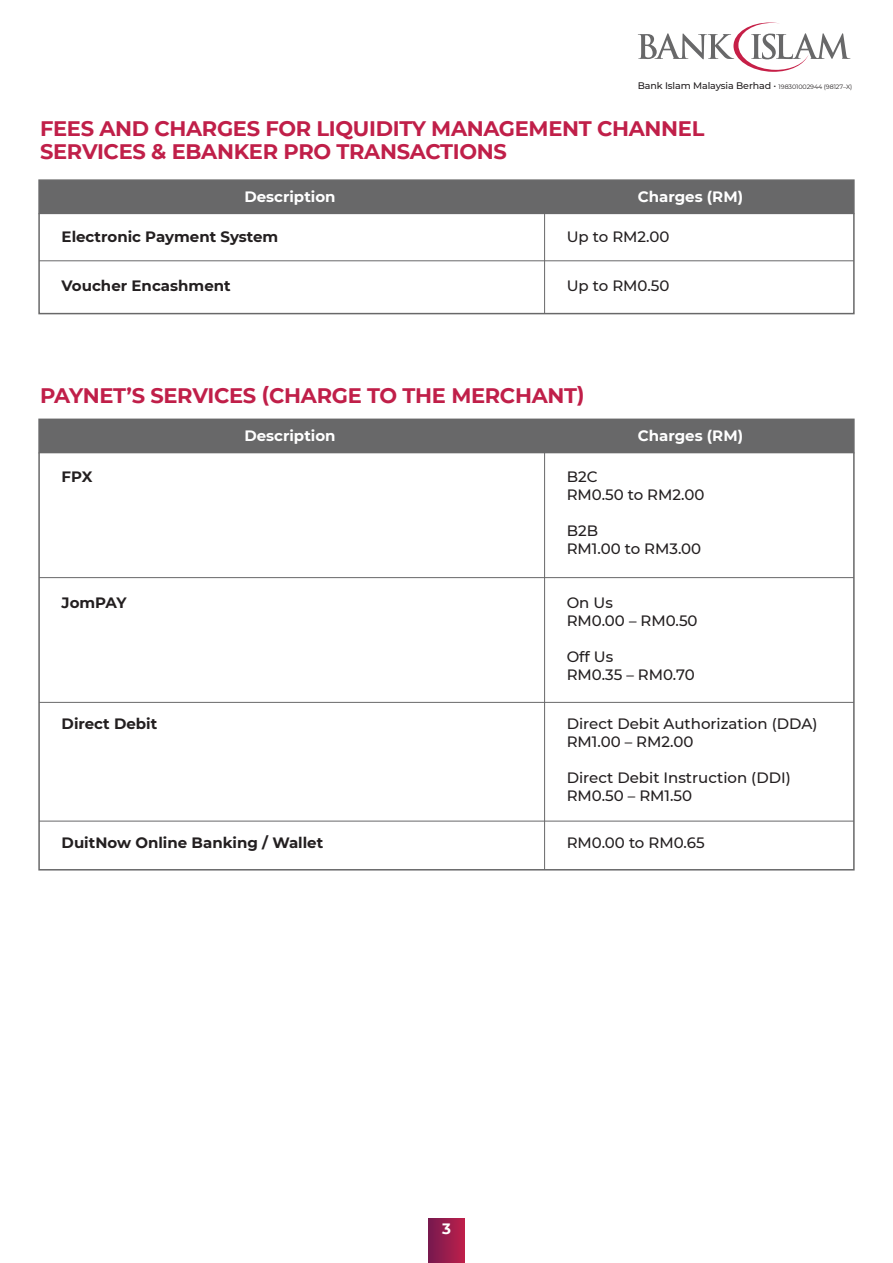
<style>
.page{position:relative;width:893px;height:1263px;background:#fff}
.page>*{position:absolute;margin:0;border:0;box-sizing:border-box;transform-origin:0 0}
.t1{font:700 21px/22.5px "Montserrat";letter-spacing:-.015em;color:#c01f49}
.t2{font:500 15px/18px "Montserrat";color:#231f20}
.t3{font:700 15px "Montserrat";color:#231f20}
.t4{font:700 15px "Montserrat";color:#fff}
.t5{font:500 9.45px "Montserrat";letter-spacing:-.01em;color:#231f20}
.s1{font-weight:400}
.s2{font-weight:400;font-size:6.3px}
</style>
<div class="page">
<svg style="left:429px;top:1218px;width:35px;height:45px;background:#991c4c"></svg>
<svg style="left:638px;top:22px;width:212px;height:50px"></svg>
<hr style="left:544px;top:213px;width:1px;height:101px;background:#686869">
<div style="left:38px;top:213px;width:817px;height:101px;border:2px solid #686869"></div>
<hr style="left:39px;top:260px;width:815px;height:1px;background:#686869">
<div style="left:38px;top:179px;width:817px;height:35px;background:#686869;border:2px solid #686869"></div>
<hr style="left:544px;top:453px;width:1px;height:417px;background:#686869">
<hr style="left:39px;top:577px;width:815px;height:1px;background:#686869">
<hr style="left:39px;top:702px;width:815px;height:1px;background:#686869">
<hr style="left:39px;top:821px;width:815px;height:1px;background:#686869">
<div style="left:38px;top:419px;width:817px;height:34px;background:#686869"></div>
<p class="t5" style="left:638px;top:79px;width:216px">Bank Islam Malaysia Berhad <span class="s1">•</span> <span class="s2">198301002944 (98127–X)</span></p>
<h1 class="t1" style="left:40px;top:117px;width:666px">FEES AND CHARGES FOR LIQUIDITY MANAGEMENT CHANNEL<br>SERVICES &amp; EBANKER PRO TRANSACTIONS</h1>
<p class="t4" style="left:244px;top:186px;width:93px">Description</p>
<p class="t4" style="left:638px;top:186px;width:107px">Charges (RM)</p>
<p class="t3" style="left:62px;top:226px;width:218px">Electronic Payment System</p>
<p class="t2" style="left:567px;top:227px;width:104px">Up to RM2.00</p>
<p class="t3" style="left:62px;top:274px;width:171px">Voucher Encashment</p>
<p class="t2" style="left:567px;top:276px;width:104px">Up to RM0.50</p>
<h1 class="t1" style="left:40px;top:383px;width:546px">PAYNET’S SERVICES (CHARGE TO THE MERCHANT)</h1>
<p class="t4" style="left:244px;top:425px;width:93px">Description</p>
<p class="t4" style="left:638px;top:425px;width:107px">Charges (RM)</p>
<p class="t3" style="left:62px;top:465px;width:32px">FPX</p>
<p class="t2" style="left:567px;top:467px;width:139px">B2C<br>RM0.50 to RM2.00</p>
<p class="t2" style="left:567px;top:521px;width:136px">B2B<br>RM1.00 to RM3.00</p>
<p class="t3" style="left:62px;top:592px;width:66px">JomPAY</p>
<p class="t2" style="left:567px;top:593px;width:132px">On Us<br>RM0.00 – RM0.50</p>
<p class="t2" style="left:567px;top:647px;width:130px">Off Us<br>RM0.35 – RM0.70</p>
<p class="t3" style="left:62px;top:713px;width:97px">Direct Debit</p>
<p class="t2" style="left:567px;top:714px;width:252px">Direct Debit Authorization (DDA)<br>RM1.00 – RM2.00</p>
<p class="t2" style="left:567px;top:768px;width:226px">Direct Debit Instruction (DDI)<br>RM0.50 – RM1.50</p>
<p class="t3" style="left:62px;top:831px;width:263px">DuitNow Online Banking / Wallet</p>
<p class="t2" style="left:567px;top:833px;width:139px">RM0.00 to RM0.65</p>
<p class="t4" style="left:442px;top:1218px;width:10px">3</p>
</div>
